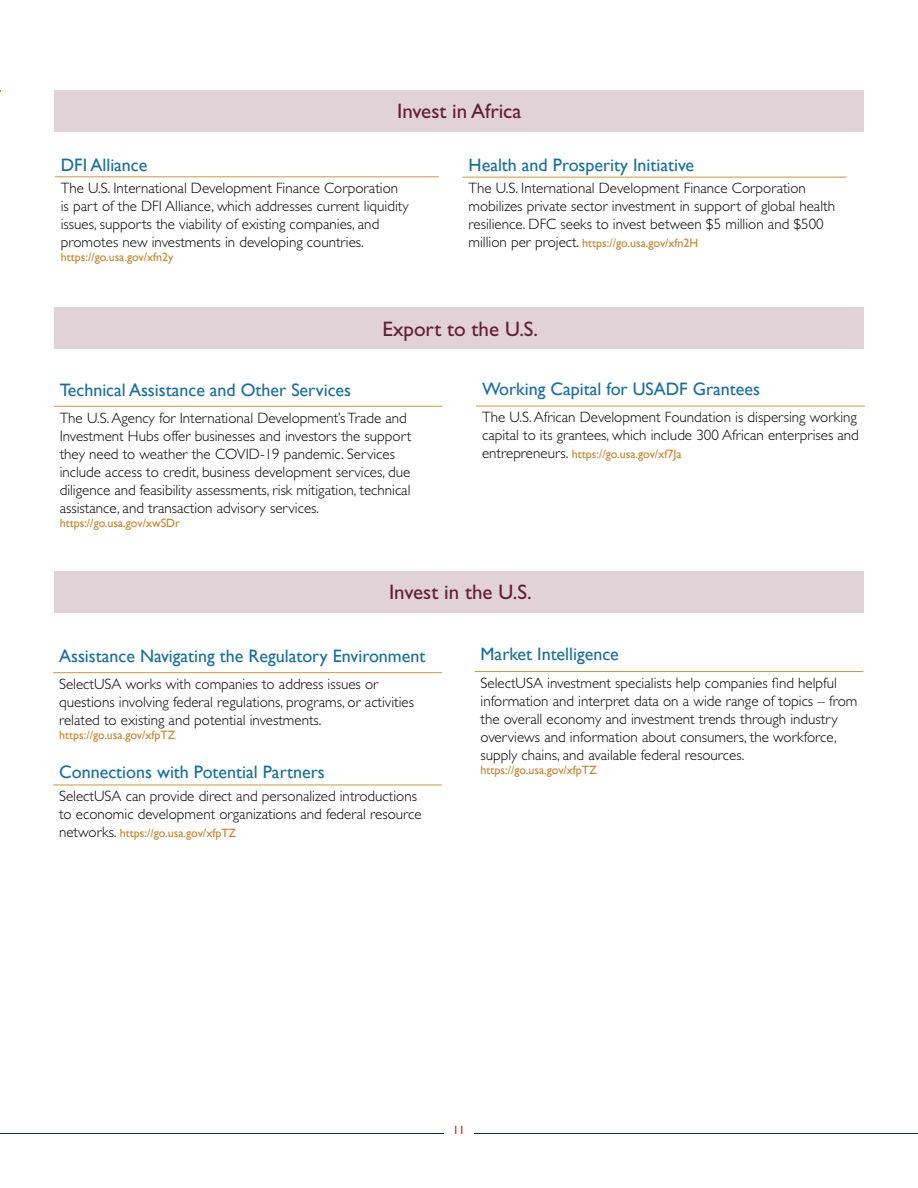
<style>
.page{position:relative;width:918px;height:1188px;background:#fff}
.page>*{position:absolute;margin:0;border:0;box-sizing:border-box;transform-origin:0 0}
.t1{font:21px "Gill Sans Std";color:#651d32}
.t2{font:18px "Gill Sans";color:#156ea0}
.t3{font:300 15px/18px "Gill Sans Std";color:#000}
.t4{font:12px "Gill Sans";color:#c98228}
.t5{font:12px "Gill Sans";color:#d42129}
.s1{font-family:"Gill Sans Std";font-weight:300;font-size:15px;color:#000}
</style>
<div class="page">
<hr style="left:0;top:1133px;width:918px;height:1px;background:#0e2d4e">
<div style="left:444px;top:1126px;width:29px;height:25px;background:#fff"></div>
<div style="left:54px;top:90px;width:810px;height:41px;background:#e0d2d6"></div>
<hr style="left:55px;top:176px;width:384px;height:1px;background:#c93">
<hr style="left:54px;top:406px;width:389px;height:1px;background:#c93">
<hr style="left:53px;top:785px;width:389px;height:1px;background:#c93">
<hr style="left:53px;top:672px;width:389px;height:1px;background:#c93">
<hr style="left:463px;top:177px;width:384px;height:1px;background:#c93">
<div style="left:54px;top:308px;width:810px;height:41px;background:#e0d2d6"></div>
<div style="left:54px;top:572px;width:810px;height:41px;background:#e0d2d6"></div>
<hr style="left:476px;top:406px;width:389px;height:1px;background:#c93">
<hr style="left:475px;top:671px;width:388px;height:1px;background:#c93">
<h1 class="t1" style="left:397px;top:99px;width:126px">Invest in Africa</h1>
<p class="t2" style="left:61px;top:154px;width:88px">DFI Alliance</p>
<p class="t3" style="left:61px;top:179px;width:349px">The U.S. International Development Finance Corporation is part of the DFI Alliance, which addresses current liquidity issues, supports the viability of existing companies, and promotes new investments in developing countries.</p>
<p class="t4" style="left:61px;top:250px;width:114px">https://go.usa.gov/xfn2y</p>
<p class="t2" style="left:469px;top:154px;width:227px">Health and Prosperity Initiative</p>
<p class="t3" style="left:469px;top:180px;width:368px">The U.S. International Development Finance Corporation mobilizes private sector investment in support of global health resilience. DFC seeks to invest between $5 million and $500</p>
<p class="t4" style="left:469px;top:236px;width:231px"><span class="s1">million per project.</span> https://go.usa.gov/xfn2H</p>
<h1 class="t1" style="left:383px;top:317px;width:157px">Export to the U.S.</h1>
<p class="t2" style="left:60px;top:379px;width:293px">Technical Assistance and Other Services</p>
<p class="t3" style="left:60px;top:409px;width:353px">The U.S. Agency for International Development’s Trade and Investment Hubs offer businesses and investors the support they need to weather the COVID-19 pandemic. Services include access to credit, business development services, due diligence and feasibility assessments, risk mitigation, technical assistance, and transaction advisory services.</p>
<p class="t4" style="left:60px;top:516px;width:122px">https://go.usa.gov/xwSDr</p>
<p class="t2" style="left:482px;top:378px;width:279px">Working Capital for USADF Grantees</p>
<p class="t3" style="left:482px;top:408px;width:378px">The U.S. African Development Foundation is dispersing working capital to its grantees, which include 300 African enterprises and</p>
<p class="t4" style="left:482px;top:447px;width:201px"><span class="s1">entrepreneurs.</span> https://go.usa.gov/xf7Ja</p>
<h1 class="t1" style="left:389px;top:580px;width:144px">Invest in the U.S.</h1>
<p class="t2" style="left:59px;top:646px;width:368px">Assistance Navigating the Regulatory Environment</p>
<p class="t3" style="left:59px;top:675px;width:356px">SelectUSA works with companies to address issues or questions involving federal regulations, programs, or activities related to existing and potential investments.</p>
<p class="t4" style="left:59px;top:728px;width:118px">https://go.usa.gov/xfpTZ</p>
<p class="t2" style="left:59px;top:761px;width:267px">Connections with Potential Partners</p>
<p class="t3" style="left:59px;top:787px;width:364px">SelectUSA can provide direct and personalized introductions to economic development organizations and federal resource</p>
<p class="t4" style="left:59px;top:826px;width:179px"><span class="s1">networks.</span> https://go.usa.gov/xfpTZ</p>
<p class="t2" style="left:481px;top:643px;width:140px">Market Intelligence</p>
<p class="t3" style="left:481px;top:674px;width:378px">SelectUSA investment specialists help companies find helpful information and interpret data on a wide range of topics – from the overall economy and investment trends through industry overviews and information about consumers, the workforce, supply chains, and available federal resources.</p>
<p class="t4" style="left:481px;top:763px;width:118px">https://go.usa.gov/xfpTZ</p>
<p class="t5" style="left:453px;top:1123px;width:13px">11</p>
</div>
